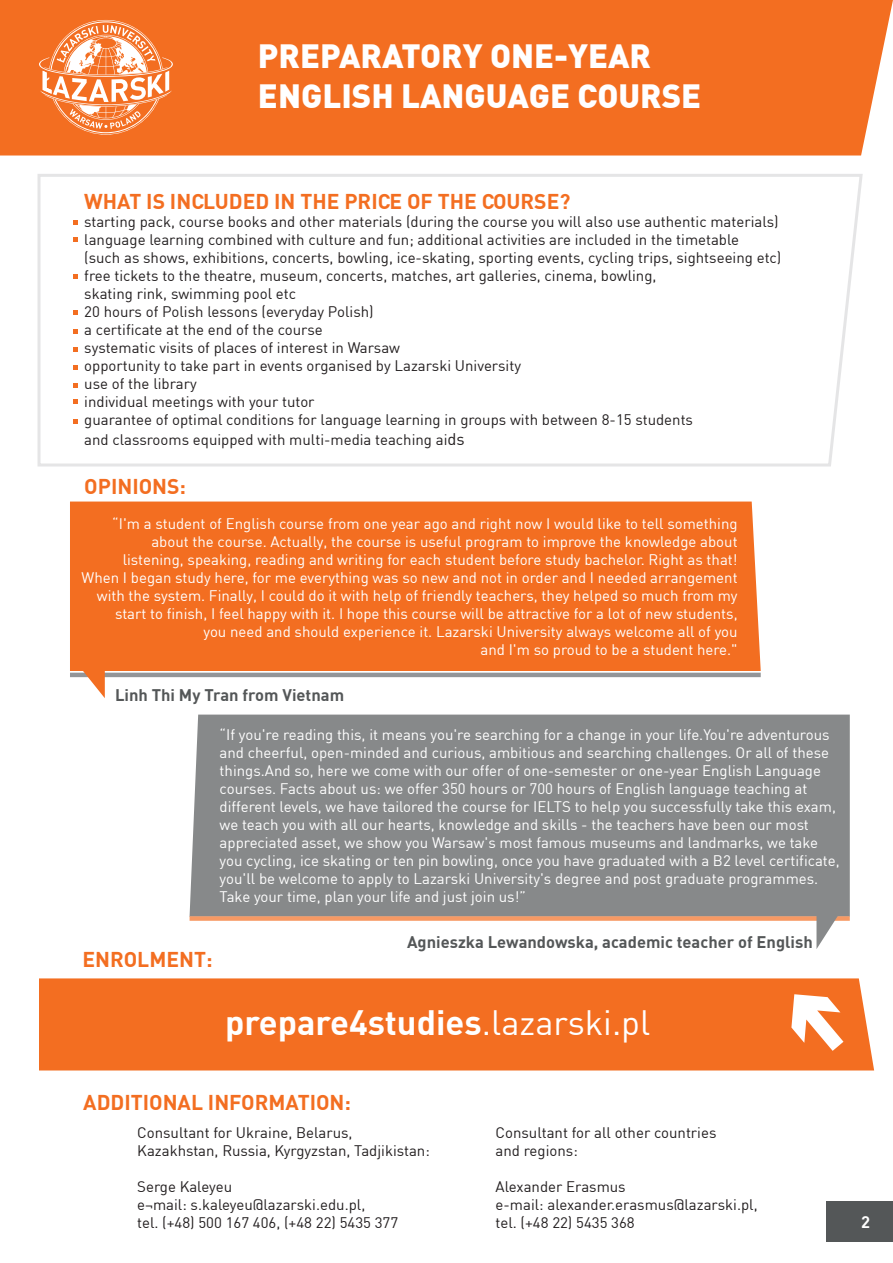
<style>
.page{position:relative;width:893px;height:1263px;background:#fff}
.page>*{position:absolute;margin:0;border:0;box-sizing:border-box;transform-origin:0 0}
.t1{font:700 34.5px "DINCE";color:#fff}
.t2{font:900 33px/39.5px "DINCE";color:#fff}
.t3{font:700 21px "DINCE";color:#f36e21}
.t4{font:700 16.5px "DINCE";color:#545758}
.t5{font:700 16.5px "DINCE";color:#fff}
.t6{font:15px/18px "DINCE";color:#fff;text-align:right}
.t7{font:15px/18px "DINCE";color:#231f20}
.s1{font-size:16.5px}
.s2{font-weight:400}
</style>
<div class="page">
<div style="left:39px;top:978px;width:835px;height:92px;background:#f36e21"></div>
<div style="left:0;top:0;width:893px;height:155px;background:#f36e21"></div>
<div style="left:190px;top:715px;width:660px;height:201px;background:#87898a"></div>
<div style="left:190px;top:916px;width:660px;height:5px;background:#f69964"></div>
<svg style="left:816px;top:906px;width:28px;height:43px"></svg>
<div style="left:70px;top:501px;width:691px;height:170px;background:#f36e21"></div>
<hr style="left:70px;top:673px;width:691px;height:4px;background:#939598">
<svg style="left:76px;top:662px;width:29px;height:36px"></svg>
<svg style="left:791px;top:994px;width:52px;height:57px"></svg>
<div style="left:826px;top:1202px;width:67px;height:40px;background:#545758"></div>
<svg style="left:38px;top:174px;width:825px;height:292px"></svg>
<svg style="left:73px;top:220px;width:4px;height:5px"></svg>
<svg style="left:73px;top:238px;width:4px;height:4px"></svg>
<svg style="left:73px;top:274px;width:4px;height:5px"></svg>
<svg style="left:73px;top:310px;width:4px;height:4px"></svg>
<svg style="left:73px;top:329px;width:4px;height:5px"></svg>
<svg style="left:73px;top:347px;width:4px;height:4px"></svg>
<svg style="left:73px;top:365px;width:4px;height:4px"></svg>
<svg style="left:73px;top:383px;width:4px;height:5px"></svg>
<svg style="left:73px;top:400px;width:4px;height:4px"></svg>
<svg style="left:73px;top:419px;width:4px;height:5px"></svg>
<svg style="left:39px;top:20px;width:134px;height:115px"></svg>
<h2 class="t2" style="left:258px;top:35px;width:445px">PREPARATORY ONE-YEAR<br>ENGLISH LANGUAGE COURSE</h2>
<h3 class="t3" style="left:84px;top:188px;width:488px">WHAT IS INCLUDED IN THE PRICE OF THE COURSE?</h3>
<p class="t7" style="left:84px;top:212px;width:699px">starting pack, course books and other materials (during the course you will also use authentic materials) language learning combined with culture and fun; additional activities are included in the timetable<br>(such as shows, exhibitions, concerts, bowling, ice-skating, sporting events, cycling trips, sightseeing etc) free tickets to the theatre, museum, concerts, matches, art galleries, cinema, bowling,<br>skating rink, swimming pool etc<br>20 hours of Polish lessons (everyday Polish)<br>a certificate at the end of the course<br>systematic visits of places of interest in Warsaw<br>opportunity to take part in events organised by Lazarski University<br>use of the library<br>individual meetings with your tutor<br>guarantee of optimal conditions for language learning in groups with between 8-15 students</p>
<p class="t7" style="left:84px;top:430px;width:382px">and classrooms equipped with multi-media teaching ai<span class="s1">ds</span></p>
<h3 class="t3" style="left:84px;top:472px;width:103px">OPINIONS:</h3>
<p class="t6" style="left:82px;top:514px;width:657px">“I'm a student of English course from one year ago and right now I would like to tell something about the course. Actually, the course is useful program to improve the knowledge about<br>listening, speaking, reading and writing for each student before study bachelor. Right as that!<br>When I began study here, for me everything was so new and not in order and I needed arrangement with the system. Finally, I could do it with help of friendly teachers, they helped so much from my start to finish, I feel happy with it. I hope this course will be attractive for a lot of new students,<br>you need and should experience it. Lazarski University always welcome all of you<br>and I'm so proud to be a student here."</p>
<p class="t4" style="left:115px;top:684px;width:231px">Linh Thi My Tran from Vietnam</p>
<p class="t6" style="left:220px;top:725px;width:621px;text-align:left">“If you're reading this, it means you're searching for a change in your life.You're adventurous and cheerful, open-minded and curious, ambitious and searching challenges. Or all of these things.And so, here we come with our offer of one-semester or one-year English Language courses. Facts about us: we offer 350 hours or 700 hours of English language teaching at different levels, we have tailored the course for IELTS to help you successfully take this exam, we teach you with all our hearts, knowledge and skills - the teachers have been our most appreciated asset, we show you Warsaw's most famous museums and landmarks, we take you cycling, ice skating or ten pin bowling, once you have graduated with a B2 level certificate, you'll be welcome to apply to Lazarski University's degree and post graduate programmes.<br>Take your time, plan your life and just join us!”</p>
<h3 class="t3" style="left:82px;top:945px;width:132px">ENROLMENT:</h3>
<p class="t4" style="left:407px;top:931px;width:407px">Agnieszka Lewandowska, academic teacher of English</p>
<h1 class="t1" style="left:225px;top:999px;width:427px">prepare4studies<span class="s2">.lazarski.pl</span></h1>
<h3 class="t3" style="left:83px;top:1088px;width:269px">ADDITIONAL INFORMATION:</h3>
<p class="t7" style="left:137px;top:1123px;width:294px">Consultant for Ukraine, Belarus,<br>Kazakhstan, Russia, Kyrgyzstan, Tadjikistan:</p>
<p class="t7" style="left:137px;top:1177px;width:262px">Serge Kaleyeu<br>e¬mail: s.kaleyeu@lazarski.edu.pl,<br>tel. (+48) 500 167 406, (+48 22) 5435 377</p>
<p class="t7" style="left:496px;top:1123px;width:222px">Consultant for all other countries and regions:</p>
<p class="t7" style="left:496px;top:1177px;width:264px">Alexander Erasmus<br>e-mail: alexander.erasmus@lazarski.pl, tel. (+48 22) 5435 368</p>
<p class="t5" style="left:861px;top:1211px;width:10px">2</p>
</div>
